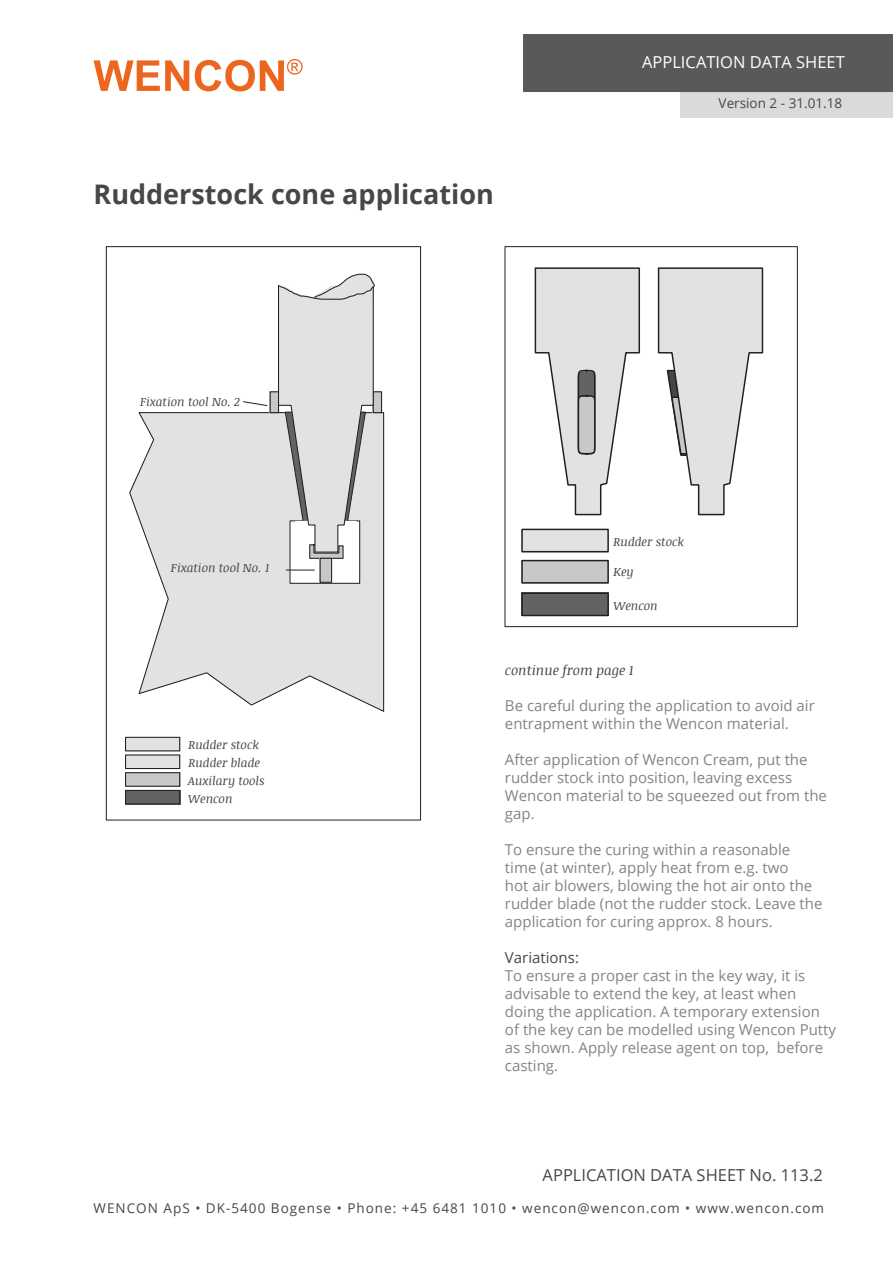
<style>
.page{position:relative;width:893px;height:1263px;background:#fff}
.page>*{position:absolute;margin:0;border:0;box-sizing:border-box;transform-origin:0 0}
.t1{font:700 27px "Open Sans";color:#464748}
.App__Data_sheet_No{font:16.5px "Open Sans";color:#464748}
.t2{font:16.5px "Open Sans";color:#fff}
.Brødtekst_10{font:15px/18px "Open Sans";color:#828487}
.Brødtekst_10-2{font:15px "Open Sans";color:#464748}
.t3{font:13.5px "Open Sans";letter-spacing:.075em;color:#464748}
.t4{font:13.5px "Open Sans";color:#464748}
.Små_tekster_i_tegn{font:italic 13.5px "Noticia Text";color:#464748}
.Små_tekster_i_tegn-2{font:italic 12px "Noticia Text";color:#464748}
</style>
<div class="page">
<svg style="left:94px;top:60px;width:95px;height:31px"></svg>
<svg style="left:195px;top:59px;width:108px;height:32px"></svg>
<div style="left:523px;top:34px;width:370px;height:58px;background:#58595a"></div>
<div style="left:680px;top:92px;width:213px;height:26px;background:#dadadb"></div>
<svg style="left:129px;top:412px;width:256px;height:300px"></svg>
<div style="left:289px;top:520px;width:71px;height:64px;background:#fff"></div>
<div style="left:289px;top:520px;width:71px;height:64px;border:1px solid #231f20"></div>
<div style="left:270px;top:391px;width:9px;height:22px;background:#c7c8ca"></div>
<div style="left:270px;top:391px;width:9px;height:22px;border:1px solid #231f20"></div>
<div style="left:373px;top:391px;width:9px;height:22px;background:#c7c8ca"></div>
<div style="left:373px;top:391px;width:9px;height:22px;border:1px solid #231f20"></div>
<div style="left:320px;top:558px;width:12px;height:25px;background:#c7c8ca"></div>
<div style="left:320px;top:558px;width:12px;height:25px;border:1px solid #231f20"></div>
<div style="left:125px;top:737px;width:55px;height:14px;background:#e1e2e4"></div>
<div style="left:125px;top:737px;width:55px;height:14px;border:1px solid #231f20"></div>
<div style="left:125px;top:754px;width:55px;height:15px;background:#e1e2e4"></div>
<div style="left:125px;top:754px;width:55px;height:15px;border:1px solid #231f20"></div>
<div style="left:125px;top:772px;width:55px;height:15px;background:#c7c8ca"></div>
<div style="left:125px;top:772px;width:55px;height:15px;border:1px solid #231f20"></div>
<div style="left:125px;top:790px;width:55px;height:14px;background:#636366"></div>
<div style="left:125px;top:790px;width:55px;height:14px;border:1px solid #231f20"></div>
<svg style="left:274px;top:273px;width:101px;height:286px;background:#d8d9da"></svg>
<svg style="left:534px;top:267px;width:106px;height:249px"></svg>
<svg style="left:657px;top:267px;width:107px;height:249px"></svg>
<div style="left:521px;top:529px;width:88px;height:23px;background:#e1e2e4"></div>
<div style="left:521px;top:529px;width:88px;height:23px;border:1px solid #231f20"></div>
<div style="left:521px;top:560px;width:88px;height:24px;background:#c7c8ca"></div>
<div style="left:521px;top:560px;width:88px;height:24px;border:1px solid #231f20"></div>
<div style="left:521px;top:592px;width:88px;height:24px;background:#636366"></div>
<div style="left:521px;top:592px;width:88px;height:24px;border:1px solid #231f20"></div>
<svg style="left:286px;top:570px;width:29px;height:1px"></svg>
<svg style="left:243px;top:401px;width:25px;height:5px"></svg>
<p class="t1" style="left:94px;top:175px;width:402px">Rudderstock cone application</p>
<p class="t2" style="left:642px;top:51px;width:204px">APPLICATION DATA SHEET</p>
<p class="t4" style="left:719px;top:94px;width:125px">Version 2 - 31.01.18</p>
<p class="Små_tekster_i_tegn-2" style="left:140px;top:393px;width:101px">Fixation tool No. 2</p>
<p class="Små_tekster_i_tegn-2" style="left:171px;top:559px;width:100px">Fixation tool No. 1</p>
<p class="Små_tekster_i_tegn-2" style="left:189px;top:737px;width:72px">Rudder stock</p>
<p class="Små_tekster_i_tegn-2" style="left:189px;top:754px;width:73px">Rudder blade</p>
<p class="Små_tekster_i_tegn-2" style="left:188px;top:772px;width:78px">Auxilary tools</p>
<p class="Små_tekster_i_tegn-2" style="left:188px;top:790px;width:46px">Wencon</p>
<p class="Små_tekster_i_tegn-2" style="left:614px;top:533px;width:72px">Rudder stock</p>
<p class="Små_tekster_i_tegn-2" style="left:614px;top:564px;width:22px">Key</p>
<p class="Små_tekster_i_tegn-2" style="left:614px;top:597px;width:46px">Wencon</p>
<p class="Små_tekster_i_tegn" style="left:505px;top:660px;width:130px">continue from page 1</p>
<p class="Brødtekst_10" style="left:505px;top:696px;width:311px">Be careful during the application to avoid air entrapment within the Wencon material.</p>
<p class="Brødtekst_10" style="left:505px;top:750px;width:323px">After application of Wencon Cream, put the rudder stock into position, leaving excess Wencon material to be squeezed out from the gap.</p>
<p class="Brødtekst_10" style="left:505px;top:840px;width:319px">To ensure the curing within a reasonable time (at winter), apply heat from e.g. two<br>hot air blowers, blowing the hot air onto the rudder blade (not the rudder stock. Leave the application for curing approx. 8 hours.</p>
<p class="Brødtekst_10-2" style="left:505px;top:947px;width:76px">Variations:</p>
<p class="Brødtekst_10" style="left:505px;top:966px;width:333px">To ensure a proper cast in the key way, it is advisable to extend the key, at least when doing the application. A temporary extension of the key can be modelled using Wencon Putty as shown. Apply release agent on top, before casting.</p>
<p class="App__Data_sheet_No" style="left:543px;top:1164px;width:282px">APPLICATION DATA SHEET No. 113.2</p>
<p class="t3" style="left:94px;top:1199px;width:732px">WENCON ApS • DK-5400 Bogense • Phone: +45 6481 1010 • wencon@wencon.com • www.wencon.com</p>
</div>
